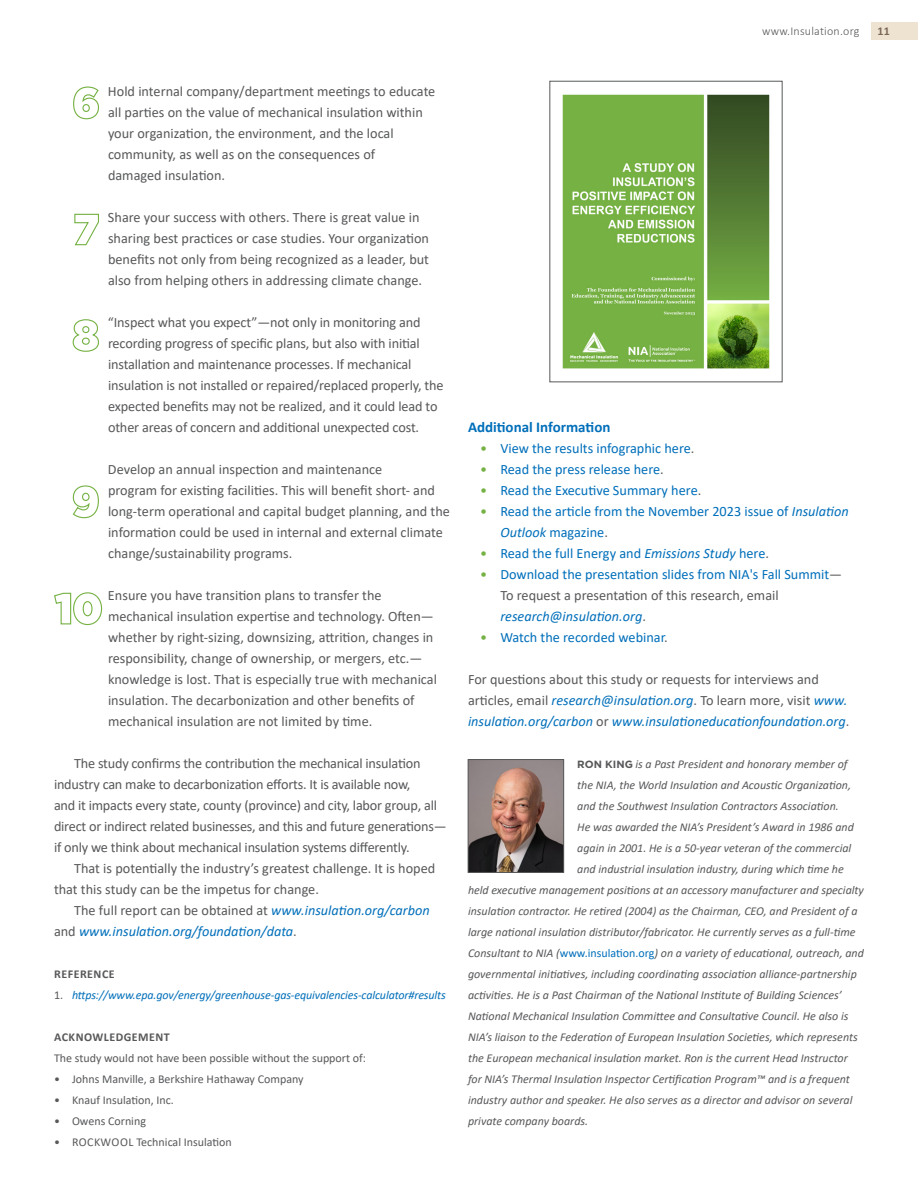
<style>
.page{position:relative;width:918px;height:1188px;background:#fff}
.page>*{position:absolute;margin:0;border:0;box-sizing:border-box;transform-origin:0 0}
.t1{font:700 15px "Calibri";color:#006fba}
.Bullets{font:14.25px/21px "Calibri";color:#57585a}
.Text{font:14.25px/21px "Calibri";letter-spacing:-.015em;color:#57585a}
.Bullets-2{font:14.25px/21px "Calibri";color:#006fba}
.First_Paragraph_Text{font:14.25px/21px "Calibri";color:#57585a}
.Text-2{font:italic 14.25px/21px "Calibri";color:#006fba}
.First_Paragraph_Text-2{font:italic 12px "Calibri";color:#57585a}
.First_Paragraph_Text-3{font:12px "Calibri";color:#57585a}
.First_Paragraph_Text-4{font:italic 12px "Calibri";letter-spacing:-.01em;color:#006fba}
.First_Paragraph_Text-5{font:700 12px "Calibri";letter-spacing:.04em;color:#57585a}
.t2{font:300 12px "Calibri";letter-spacing:.02em;color:#57585a}
.t3{font:700 12px "Calibri";color:#7b6756}
.s1{font-style:normal;color:#57585a}
.s2{color:#75b143}
.s3{color:#57585a}
.s4{font-style:italic}
.s5{font-style:italic;color:#006fba}
.s6{font-family:"Gotham";font-weight:700;font-style:normal;font-size:10.5px}
.s7{font-style:normal;color:#006fba}
</style>
<div class="page">
<div style="left:871px;top:22px;width:47px;height:18px;background:#eee3d1"></div>
<img style="left:470px;top:761px;width:92px;height:110px">
<div style="left:468px;top:759px;width:96px;height:114px;border:1px solid #57585a"></div>
<svg style="left:72px;top:319px;width:27px;height:33px"></svg>
<svg style="left:74px;top:213px;width:25px;height:33px"></svg>
<svg style="left:73px;top:86px;width:26px;height:34px"></svg>
<svg style="left:54px;top:592px;width:49px;height:34px"></svg>
<svg style="left:72px;top:485px;width:27px;height:34px"></svg>
<img style="left:562px;top:94px;width:208px;height:275px">
<p class="t2" style="left:762px;top:23px;width:99px">www.Insulation.org</p>
<p class="t3" style="left:878px;top:22px;width:14px">11</p>
<p class="Bullets" style="left:108px;top:80px;width:329px">Hold internal company/department meetings to educate all parties on the value of mechanical insulation within your organization, the environment, and the local community, as well as on the consequences of<br>damaged insulation.</p>
<p class="Bullets" style="left:108px;top:206px;width:323px">Share your success with others. There is great value in sharing best practices or case studies. Your organization benefits not only from being recognized as a leader, but also from helping others in addressing climate change.</p>
<p class="Bullets" style="left:108px;top:311px;width:337px">“Inspect what you expect”—not only in monitoring and recording progress of specific plans, but also with initial installation and maintenance processes. If mechanical insulation is not installed or repaired/replaced properly, the expected benefits may not be realized, and it could lead to other areas of concern and additional unexpected cost.</p>
<p class="Bullets" style="left:108px;top:458px;width:343px">Develop an annual inspection and maintenance<br>program for existing facilities. This will benefit short- and long-term operational and capital budget planning, and the information could be used in internal and external climate change/sustainability programs.</p>
<p class="Bullets" style="left:108px;top:584px;width:331px">Ensure you have transition plans to transfer the mechanical insulation expertise and technology. Often— whether by right-sizing, downsizing, attrition, changes in responsibility, change of ownership, or mergers, etc.— knowledge is lost. That is especially true with mechanical insulation. The decarbonization and other benefits of mechanical insulation are not limited by time.</p>
<p class="Text" style="left:54px;top:752px;width:394px;text-indent:20px">The study confirms the contribution the mechanical insulation industry can make to decarbonization efforts. It is available now,<br>and it impacts every state, county (province) and city, labor group, all direct or indirect related businesses, and this and future generations— if only we think about mechanical insulation systems differently.</p>
<p class="Text" style="left:54px;top:857px;width:383px;text-indent:20px">That is potentially the industry’s greatest challenge. It is hoped that this study can be the impetus for change.</p>
<p class="Text-2" style="left:54px;top:899px;width:377px;text-indent:20px"><span class="s1">The full report can be obtained at</span> www.insulation.org/carbon <span class="s1">and</span> www.insulation.org/foundation/data<span class="s1">.</span></p>
<p class="First_Paragraph_Text-5" style="left:54px;top:966px;width:62px">REFERENCE</p>
<p class="First_Paragraph_Text-4" style="left:54px;top:987px;width:393px"><span class="s1">1.</span> https://www.epa.gov/energy/greenhouse-gas-equivalencies-calculator#results</p>
<p class="First_Paragraph_Text-5" style="left:54px;top:1029px;width:117px">ACKNOWLEDGEMENT</p>
<p class="First_Paragraph_Text-3" style="left:54px;top:1050px;width:314px">The study would not have been possible without the support of:</p>
<p class="First_Paragraph_Text-3" style="left:54px;top:1071px;width:251px">• Johns Manville, a Berkshire Hathaway Company</p>
<p class="First_Paragraph_Text-3" style="left:54px;top:1092px;width:121px">• Knauf Insulation, Inc.</p>
<p class="First_Paragraph_Text-3" style="left:54px;top:1113px;width:94px">• Owens Corning</p>
<p class="First_Paragraph_Text-3" style="left:54px;top:1134px;width:179px">• ROCKWOOL Technical Insulation</p>
<p class="t1" style="left:468px;top:416px;width:144px">Additional Information</p>
<p class="Bullets-2" style="left:480px;top:437px;width:216px"><span class="s2">•</span> View the results infographic here<span class="s3">.</span></p>
<p class="Bullets-2" style="left:480px;top:458px;width:185px"><span class="s2">•</span> Read the press release here<span class="s3">.</span></p>
<p class="Bullets-2" style="left:480px;top:479px;width:223px"><span class="s2">•</span> Read the Executive Summary here<span class="s3">.</span></p>
<p class="Bullets-2" style="left:500px;top:500px;width:350px;text-indent:-20px"><span class="s2">•</span> Read the article from the November 2023 issue of <span class="s4">Insulation<br>Outlook</span> magazine<span class="s3">.</span></p>
<p class="Bullets-2" style="left:480px;top:542px;width:290px"><span class="s2">•</span> Read the full Energy and <span class="s4">Emissions Study</span> here<span class="s3">.</span></p>
<p class="Bullets-2" style="left:500px;top:563px;width:343px;text-indent:-20px"><span class="s2">•</span> Download the presentation slides from NIA's Fall Summit<span class="s3">—<br>To request a presentation of this research, email </span><span class="s4">research@insulation.org</span><span class="s3">.</span></p>
<p class="Bullets-2" style="left:480px;top:626px;width:189px"><span class="s2">•</span> Watch the recorded webinar<span class="s3">.</span></p>
<p class="First_Paragraph_Text" style="left:468px;top:668px;width:383px">For questions about this study or requests for interviews and articles, email <span class="s5">research@insulation.org</span>. To learn more, visit <span class="s5">www. insulation.org/carbon</span> or <span class="s5">www.insulationeducationfoundation.org</span>.</p>
<p class="First_Paragraph_Text-2" style="left:577px;top:756px;width:272px"><span class="s6">RON KING</span> is a Past President and honorary member of</p>
<p class="First_Paragraph_Text-2" style="left:577px;top:777px;width:275px">the NIA, the World Insulation and Acoustic Organization,</p>
<p class="First_Paragraph_Text-2" style="left:577px;top:798px;width:263px">and the Southwest Insulation Contractors Association.</p>
<p class="First_Paragraph_Text-2" style="left:577px;top:819px;width:278px">He was awarded the NIA’s President’s Award in 1986 and</p>
<p class="First_Paragraph_Text-2" style="left:577px;top:840px;width:276px">again in 2001. He is a 50-year veteran of the commercial</p>
<p class="First_Paragraph_Text-2" style="left:577px;top:861px;width:268px">and industrial insulation industry, during which time he</p>
<p class="First_Paragraph_Text-2" style="left:468px;top:882px;width:397px">held executive management positions at an accessory manufacturer and specialty</p>
<p class="First_Paragraph_Text-2" style="left:468px;top:903px;width:391px">insulation contractor. He retired (2004) as the Chairman, CEO, and President of a</p>
<p class="First_Paragraph_Text-2" style="left:468px;top:924px;width:389px">large national insulation distributor/fabricator. He currently serves as a full-time</p>
<p class="First_Paragraph_Text-2" style="left:468px;top:945px;width:397px">Consultant to NIA (<span class="s7">www.insulation.org</span>) on a variety of educational, outreach, and</p>
<p class="First_Paragraph_Text-2" style="left:468px;top:966px;width:390px">governmental initiatives, including coordinating association alliance-partnership</p>
<p class="First_Paragraph_Text-2" style="left:468px;top:987px;width:375px">activities. He is a Past Chairman of the National Institute of Building Sciences’</p>
<p class="First_Paragraph_Text-2" style="left:468px;top:1008px;width:382px">National Mechanical Insulation Committee and Consultative Council. He also is</p>
<p class="First_Paragraph_Text-2" style="left:468px;top:1029px;width:391px">NIA’s liaison to the Federation of European Insulation Societies, which represents</p>
<p class="First_Paragraph_Text-2" style="left:468px;top:1050px;width:381px">the European mechanical insulation market. Ron is the current Head Instructor</p>
<p class="First_Paragraph_Text-2" style="left:468px;top:1071px;width:383px">for NIA’s Thermal Insulation Inspector Certification Program™ and is a frequent</p>
<p class="First_Paragraph_Text-2" style="left:468px;top:1092px;width:386px">industry author and speaker. He also serves as a director and advisor on several</p>
<p class="First_Paragraph_Text-2" style="left:468px;top:1113px;width:122px">private company boards.</p>
</div>
